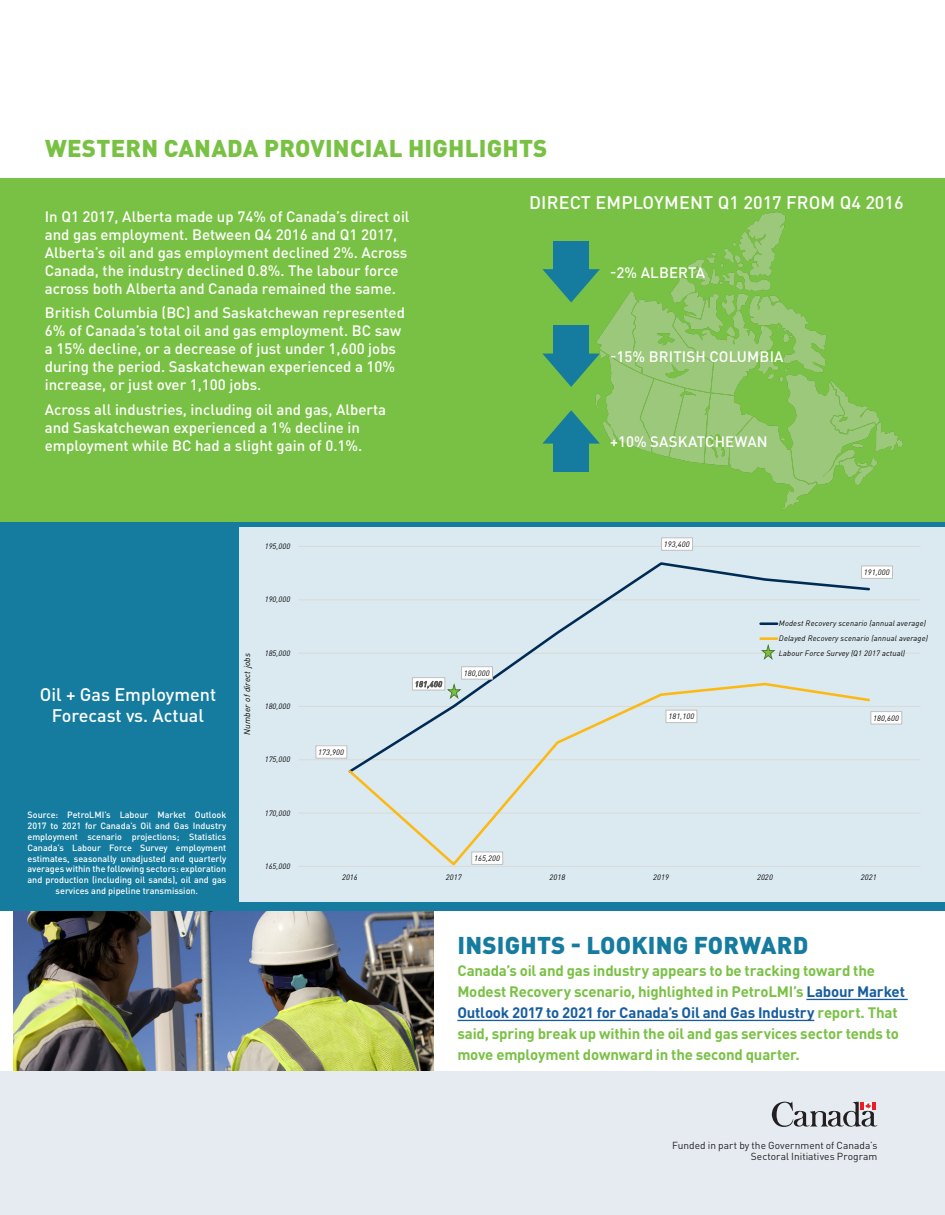
<style>
.page{position:relative;width:945px;height:1215px;background:#fff}
.page>*{position:absolute;margin:0;border:0;box-sizing:border-box;transform-origin:0 0}
.t1{font:900 24px "DIN Pro";letter-spacing:.01em;color:#79c144}
.t2{font:900 24px "DIN Pro";letter-spacing:.01em;color:#157c9f}
.t3{font:500 18px/21.6px "DIN Pro";color:#fff;text-align:center}
.t4{font:500 15px/18px "DIN Pro";color:#fff}
.t5{font:700 15px/21px "DIN Pro";letter-spacing:-.015em;color:#79c144}
.t6{font:10.2px "DIN Pro";letter-spacing:.005em;color:#231f20}
.t7{font:500 9px/10.8px "DIN Pro";color:#fff;text-align:center}
.t8{font:italic 8.55px "DIN Pro";letter-spacing:.025em;color:#000}
.t9{font:italic 7.65px/14.9px "DIN Pro";letter-spacing:.025em;color:#000}
.s1{color:#175d9e}
</style>
<div class="page">
<div style="left:0;top:178px;width:945px;height:526px;background:#79c144"></div>
<img style="left:14px;top:911px;width:420px;height:161px">
<hr style="left:806px;top:999px;width:102px;height:1px;background:#175d9e">
<hr style="left:457px;top:1020px;width:357px;height:1px;background:#175d9e">
<div style="left:0;top:522px;width:945px;height:389px;background:#157c9f"></div>
<div style="left:0;top:1072px;width:945px;height:143px;background:#e5ebf1"></div>
<svg style="left:772px;top:1101px;width:106px;height:26px"></svg>
<div style="left:554px;top:241px;width:35px;height:30px;background:#157c9f"></div>
<svg style="left:542px;top:269px;width:51px;height:34px"></svg>
<div style="left:554px;top:326px;width:35px;height:29px;background:#157c9f"></div>
<svg style="left:543px;top:354px;width:50px;height:33px"></svg>
<div style="left:554px;top:442px;width:35px;height:29px;background:#157c9f"></div>
<svg style="left:542px;top:410px;width:51px;height:34px"></svg>
<img style="left:593px;top:212px;width:310px;height:298px">
<div style="left:239px;top:528px;width:706px;height:374px;background:#dbeaf0"></div>
<hr style="left:298px;top:813px;width:623px;height:1px;background:#d9d9d9">
<hr style="left:298px;top:759px;width:623px;height:1px;background:#d9d9d9">
<hr style="left:298px;top:706px;width:623px;height:1px;background:#d9d9d9">
<hr style="left:298px;top:653px;width:623px;height:1px;background:#d9d9d9">
<hr style="left:298px;top:600px;width:623px;height:1px;background:#d9d9d9">
<hr style="left:298px;top:546px;width:623px;height:1px;background:#d9d9d9">
<hr style="left:298px;top:866px;width:623px;height:1px;background:#d9d9d9">
<svg style="left:346px;top:562px;width:526px;height:119px"></svg>
<svg style="left:347px;top:681px;width:525px;height:185px"></svg>
<div style="left:316px;top:746px;width:31px;height:12px;background:#fff"></div>
<div style="left:316px;top:745px;width:31px;height:14px;border:1px solid #bfbfbf"></div>
<div style="left:461px;top:666px;width:32px;height:13px;background:#fff;border:1px solid #bfbfbf"></div>
<div style="left:661px;top:538px;width:32px;height:13px;background:#fff;border:1px solid #bfbfbf"></div>
<div style="left:861px;top:566px;width:32px;height:13px;background:#fff;border:1px solid #bfbfbf"></div>
<div style="left:472px;top:852px;width:31px;height:12px;background:#fff"></div>
<div style="left:471px;top:852px;width:32px;height:13px;border:1px solid #bfbfbf"></div>
<div style="left:666px;top:710px;width:31px;height:13px;background:#fff;border:1px solid #bfbfbf"></div>
<div style="left:871px;top:712px;width:31px;height:12px;background:#fff"></div>
<div style="left:871px;top:711px;width:31px;height:13px;border:1px solid #bfbfbf"></div>
<div style="left:412px;top:678px;width:33px;height:12px;background:#fff"></div>
<div style="left:412px;top:677px;width:33px;height:13px;border:1px solid #bfbfbf"></div>
<hr style="left:761px;top:622px;width:16px;height:3px;background:#002b54">
<hr style="left:761px;top:637px;width:16px;height:3px;background:#fdb913">
<svg style="left:416px;top:681px;width:46px;height:19px"></svg>
<svg style="left:761px;top:643px;width:15px;height:18px"></svg>
<p class="t1" style="left:45px;top:127px;width:504px">WESTERN CANADA PROVINCIAL HIGHLIGHTS</p>
<p class="t4" style="left:45px;top:206px;width:366px">In Q1 2017, Alberta made up 74% of Canada’s direct oil and gas employment. Between Q4 2016 and Q1 2017, Alberta’s oil and gas employment declined 2%. Across Canada, the industry declined 0.8%. The labour force across both Alberta and Canada remained the same.</p>
<p class="t4" style="left:45px;top:302px;width:362px">British Columbia (BC) and Saskatchewan represented 6% of Canada’s total oil and gas employment. BC saw a 15% decline, or a decrease of just under 1,600 jobs during the period. Saskatchewan experienced a 10% increase, or just over 1,100 jobs.</p>
<p class="t4" style="left:45px;top:399px;width:343px">Across all industries, including oil and gas, Alberta and Saskatchewan experienced a 1% decline in employment while BC had a slight gain of 0.1%.</p>
<p class="t9" style="left:265px;top:538px;width:27px">195,000</p>
<p class="t3" style="left:40px;top:682px;width:178px">Oil + Gas Employment<br>Forecast vs. Actual</p>
<p class="t9" style="left:265px;top:591px;width:27px">190,000</p>
<p class="t8" style="left:240px;top:735px;width:83px;rotate:-90deg">Number of direct jobs</p>
<p class="t9" style="left:265px;top:645px;width:27px">185,000</p>
<p class="t9" style="left:265px;top:698px;width:27px">180,000</p>
<p class="t9" style="left:265px;top:751px;width:27px">175,000</p>
<p class="t9" style="left:318px;top:744px;width:27px">173,900</p>
<p class="t9" style="left:464px;top:665px;width:27px">180,000</p>
<p class="t3" style="left:529px;top:190px;width:376px">DIRECT EMPLOYMENT Q1 2017 FROM Q4 2016</p>
<p class="t4" style="left:610px;top:262px;width:97px">-2% ALBERTA</p>
<p class="t4" style="left:610px;top:346px;width:175px">-15% BRITISH COLUMBIA</p>
<p class="t4" style="left:610px;top:430px;width:159px">+10% SASKATCHEWAN</p>
<p class="t9" style="left:664px;top:536px;width:27px">193,400</p>
<p class="t9" style="left:864px;top:564px;width:27px">191,000</p>
<p class="t9" style="left:779px;top:615px;width:151px">Modest Recovery scenario (annual average)<br>Delayed Recovery scenario (annual average)<br>Labour Force Survey (Q1 2017 actual)</p>
<p class="t9" style="left:668px;top:709px;width:27px">181,100</p>
<p class="t9" style="left:873px;top:710px;width:27px">180,600</p>
<p class="t7" style="left:28px;top:809px;width:200px">Source: PetroLMI’s Labour Market Outlook 2017 to 2021 for Canada’s Oil and Gas Industry employment scenario projections; Statistics Canada’s Labour Force Survey employment estimates, seasonally unadjusted and quarterly averages within the following sectors: exploration and production (including oil sands), oil and gas services and pipeline transmission.</p>
<p class="t9" style="left:265px;top:805px;width:27px">170,000</p>
<p class="t9" style="left:265px;top:858px;width:27px">165,000</p>
<p class="t9" style="left:474px;top:850px;width:27px">165,200</p>
<p class="t9" style="left:342px;top:869px;width:17px">2016</p>
<p class="t9" style="left:446px;top:869px;width:17px">2017</p>
<p class="t9" style="left:550px;top:869px;width:17px">2018</p>
<p class="t9" style="left:653px;top:869px;width:17px">2019</p>
<p class="t9" style="left:757px;top:869px;width:17px">2020</p>
<p class="t9" style="left:861px;top:869px;width:17px">2021</p>
<p class="t2" style="left:457px;top:924px;width:352px">INSIGHTS - LOOKING FORWARD</p>
<p class="t5" style="left:457px;top:959px;width:449px">Canada’s oil and gas industry appears to be tracking toward the Modest Recovery scenario, highlighted in PetroLMI’s <span class="s1">Labour Market Outlook 2017 to 2021 for Canada’s Oil and Gas Industry</span> report. That said, spring break up within the oil and gas services sector tends to move employment downward in the second quarter.</p>
<p class="t6" style="left:672px;top:1137px;width:207px">Funded in part by the Government of Canada’s</p>
<p class="t6" style="left:751px;top:1148px;width:128px">Sectoral Initiatives Program</p>
</div>
